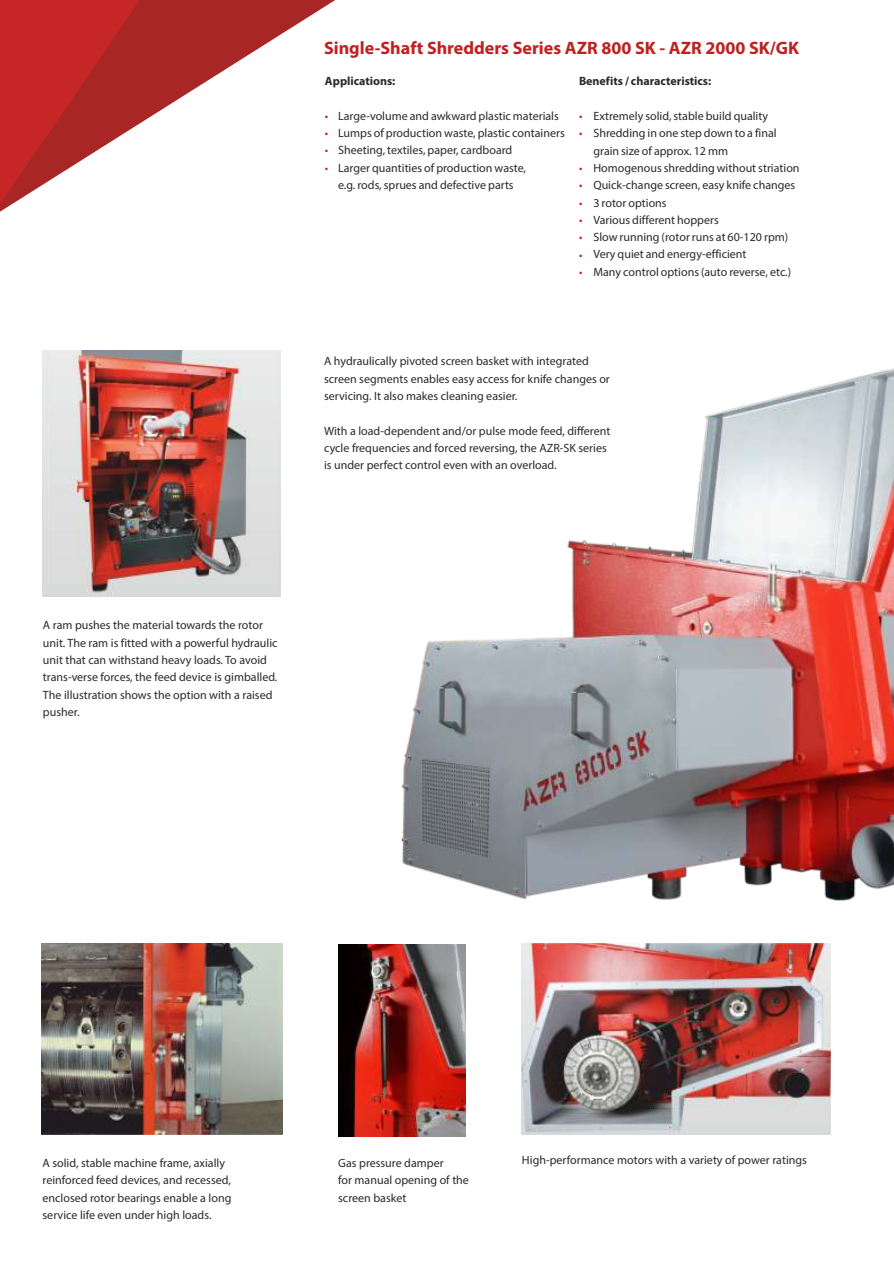
<style>
.page{position:relative;width:894px;height:1263px;background:#fff}
.page>*{position:absolute;margin:0;border:0;box-sizing:border-box;transform-origin:0 0}
.t1{font:700 18px "Myriad Pro";color:#bf2121}
.t2{font:12px/17.2px "Myriad Pro";color:#2b2929}
.t3{font:700 12px "Myriad Pro";color:#2b2929}
.t4{font:12px/17.2px "Myriad Pro";color:#bf2121;text-align:justify}
</style>
<div class="page">
<img style="left:338px;top:945px;width:128px;height:191px">
<img style="left:402px;top:368px;width:492px;height:532px">
<svg style="left:154px;top:0;width:181px;height:115px"></svg>
<svg style="left:0;top:0;width:154px;height:212px"></svg>
<img style="left:522px;top:943px;width:308px;height:192px">
<img style="left:42px;top:350px;width:239px;height:246px">
<img style="left:42px;top:943px;width:240px;height:192px">
<h1 class="t1" style="left:324px;top:40px;width:476px">Single-Shaft Shredders Series AZR 800 SK - AZR 2000 SK/GK</h1>
<p class="t3" style="left:325px;top:76px;width:72px">Applications:</p>
<p class="t4" style="left:325px;top:108px;width:5px">• • • •</p>
<p class="t2" style="left:338px;top:108px;width:228px">Large-volume and awkward plastic materials Lumps of production waste, plastic containers Sheeting, textiles, paper, cardboard<br>Larger quantities of production waste,<br>e.g. rods, sprues and defective parts</p>
<p class="t3" style="left:579px;top:76px;width:134px">Benefits / characteristics:</p>
<p class="t4" style="left:579px;top:108px;width:5px">• •</p>
<p class="t4" style="left:579px;top:160px;width:5px">• • • • • • •</p>
<p class="t2" style="left:593px;top:108px;width:208px">Extremely solid, stable build quality Shredding in one step down to a final grain size of approx. 12 mm<br>Homogenous shredding without striation Quick-change screen, easy knife changes 3 rotor options<br>Various different hoppers<br>Slow running (rotor runs at 60-120 rpm)<br>Very quiet and energy-efficient<br>Many control options (auto reverse, etc.)</p>
<p class="t2" style="left:324px;top:354px;width:287px">A hydraulically pivoted screen basket with integrated screen segments enables easy access for knife changes or servicing. It also makes cleaning easier.</p>
<p class="t2" style="left:324px;top:423px;width:288px">With a load-dependent and/or pulse mode feed, different cycle frequencies and forced reversing, the AZR-SK series is under perfect control even with an overload.</p>
<p class="t2" style="left:43px;top:618px;width:236px">A ram pushes the material towards the rotor unit. The ram is fitted with a powerful hydraulic unit that can withstand heavy loads. To avoid trans-verse forces, the feed device is gimballed.<br>The illustration shows the option with a raised pusher.</p>
<p class="t2" style="left:43px;top:1155px;width:190px">A solid, stable machine frame, axially reinforced feed devices, and recessed, enclosed rotor bearings enable a long service life even under high loads.</p>
<p class="t2" style="left:338px;top:1155px;width:132px">Gas pressure damper<br>for manual opening of the screen basket</p>
<p class="t2" style="left:522px;top:1152px;width:286px">High-performance motors with a variety of power ratings</p>
</div>
